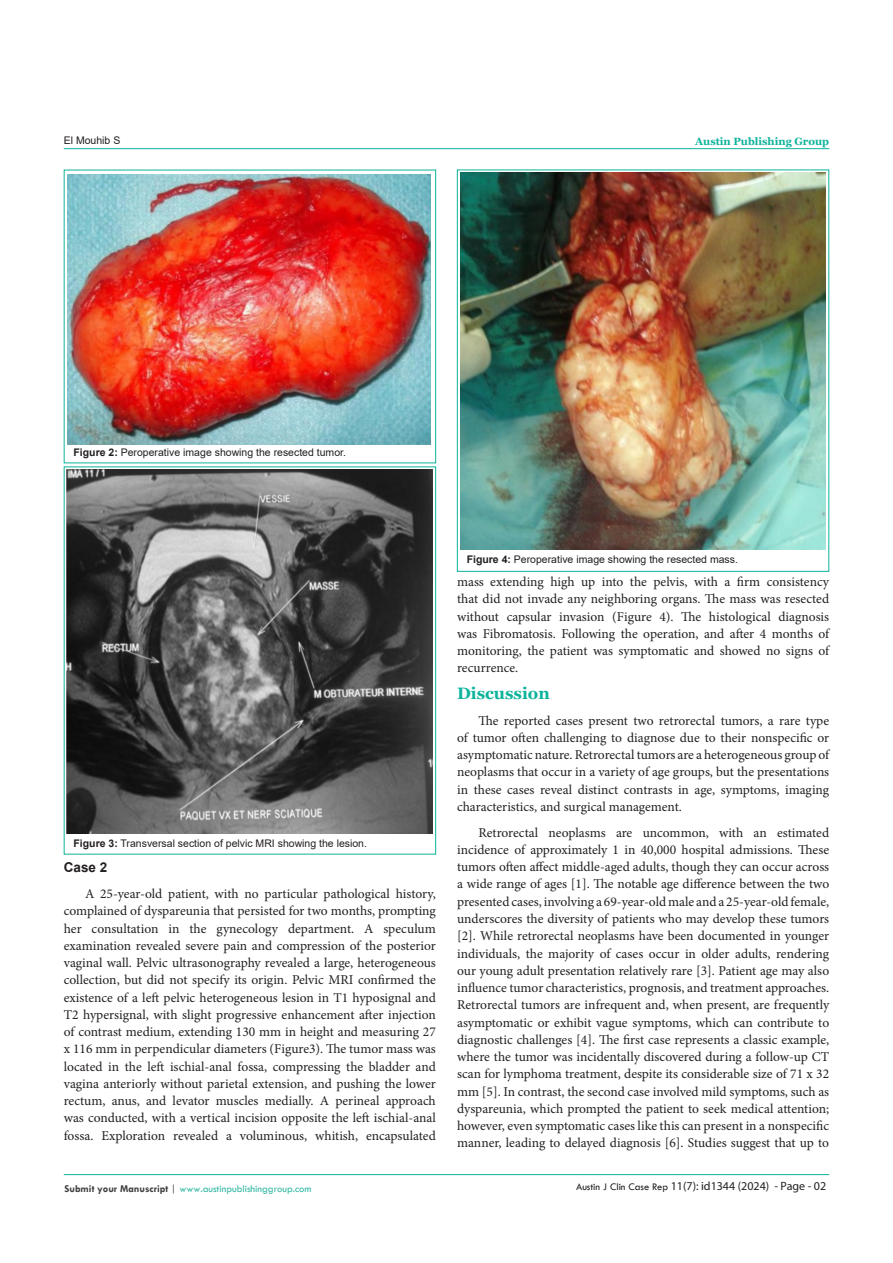
<style>
.page{position:relative;width:893px;height:1263px;background:#fff}
.page>*{position:absolute;margin:0;border:0;box-sizing:border-box;transform-origin:0 0}
.t1{font:700 16.5px "Georgia";color:#0cb39b}
.t2{font:13.5px/17.2px "Minion Pro";color:#231f20;text-align:justify}
.t3{font:700 13.5px "Arial";color:#231f20}
.t4{font:12px "Myriad Pro";color:#231f20}
.t5{font:10.5px "Arial";color:#231f20}
.t6{font:10.5px "Tw Cen";color:#32b8a3}
.t7{font:700 10.5px "Georgia";color:#0cb39b}
.s1{font-weight:700}
.s2{font-weight:700;color:#3e3e3f}
.s3{color:#3e3e3f}
.s4{font-family:"Tw Cen";font-size:10.5px}
</style>
<div class="page">
<hr style="left:64px;top:1174px;width:765px;height:1px;background:#0cb39b">
<hr style="left:64px;top:148px;width:765px;height:1px;background:#0cb39b">
<img style="left:67px;top:174px;width:364px;height:270px">
<img style="left:67px;top:470px;width:366px;height:364px">
<div style="left:457px;top:170px;width:372px;height:402px;border:1px solid #0eb39b"></div>
<img style="left:460px;top:173px;width:366px;height:376px">
<p class="t5" style="left:64px;top:133px;width:58px">El Mouhib S</p>
<p class="t7" style="left:695px;top:135px;width:135px">Austin Publishing Group</p>
<p class="t5" style="left:74px;top:445px;width:274px"><span class="s1">Figure 2:</span> Peroperative image showing the resected tumor.</p>
<p class="t5" style="left:74px;top:836px;width:295px"><span class="s1">Figure 3:</span> Transversal section of pelvic MRI showing the lesion.</p>
<p class="t3" style="left:64px;top:858px;width:45px">Case 2</p>
<p class="t2" style="left:64px;top:885px;width:374px;text-indent:21px">A 25-year-old patient, with no particular pathological history, complained of dyspareunia that persisted for two months, prompting her consultation in the gynecology department. A speculum examination revealed severe pain and compression of the posterior vaginal wall. Pelvic ultrasonography revealed a large, heterogeneous collection, but did not specify its origin. Pelvic MRI confirmed the existence of a left pelvic heterogeneous lesion in T1 hyposignal and T2 hypersignal, with slight progressive enhancement after injection of contrast medium, extending 130 mm in height and measuring 27 x 116 mm in perpendicular diameters (Figure3). The tumor mass was located in the left ischial-anal fossa, compressing the bladder and vagina anteriorly without parietal extension, and pushing the lower rectum, anus, and levator muscles medially. A perineal approach was conducted, with a vertical incision opposite the left ischial-anal fossa. Exploration revealed a voluminous, whitish, encapsulated</p>
<p class="t6" style="left:64px;top:1183px;width:248px"><span class="s2">Submit your Manuscript</span> <span class="s3">|</span> www.austinpublishinggroup.com</p>
<p class="t5" style="left:467px;top:552px;width:273px"><span class="s1">Figure 4:</span> Peroperative image showing the resected mass.</p>
<p class="t2" style="left:457px;top:573px;width:374px">mass extending high up into the pelvis, with a firm consistency that did not invade any neighboring organs. The mass was resected without capsular invasion (Figure 4). The histological diagnosis was Fibromatosis. Following the operation, and after 4 months of monitoring, the patient was symptomatic and showed no signs of recurrence.</p>
<p class="t1" style="left:457px;top:683px;width:94px">Discussion</p>
<p class="t2" style="left:457px;top:712px;width:374px;text-indent:21px">The reported cases present two retrorectal tumors, a rare type of tumor often challenging to diagnose due to their nonspecific or asymptomatic nature. Retrorectal tumors are a heterogeneous group of neoplasms that occur in a variety of age groups, but the presentations in these cases reveal distinct contrasts in age, symptoms, imaging characteristics, and surgical management.</p>
<p class="t2" style="left:457px;top:824px;width:374px;text-indent:21px">Retrorectal neoplasms are uncommon, with an estimated incidence of approximately 1 in 40,000 hospital admissions. These tumors often affect middle-aged adults, though they can occur across a wide range of ages [1]. The notable age difference between the two presented cases, involving a 69-year-old male and a 25-year-old female, underscores the diversity of patients who may develop these tumors [2]. While retrorectal neoplasms have been documented in younger individuals, the majority of cases occur in older adults, rendering our young adult presentation relatively rare [3]. Patient age may also influence tumor characteristics, prognosis, and treatment approaches.<br>Retrorectal tumors are infrequent and, when present, are frequently asymptomatic or exhibit vague symptoms, which can contribute to diagnostic challenges [4]. The first case represents a classic example, where the tumor was incidentally discovered during a follow-up CT scan for lymphoma treatment, despite its considerable size of 71 x 32 mm [5]. In contrast, the second case involved mild symptoms, such as dyspareunia, which prompted the patient to seek medical attention; however, even symptomatic cases like this can present in a nonspecific manner, leading to delayed diagnosis [6]. Studies suggest that up to</p>
<p class="t4" style="left:576px;top:1178px;width:252px"><span class="s4">Austin J Clin Case Rep</span> 11(7): id1344 (2024) - Page - 02</p>
</div>
